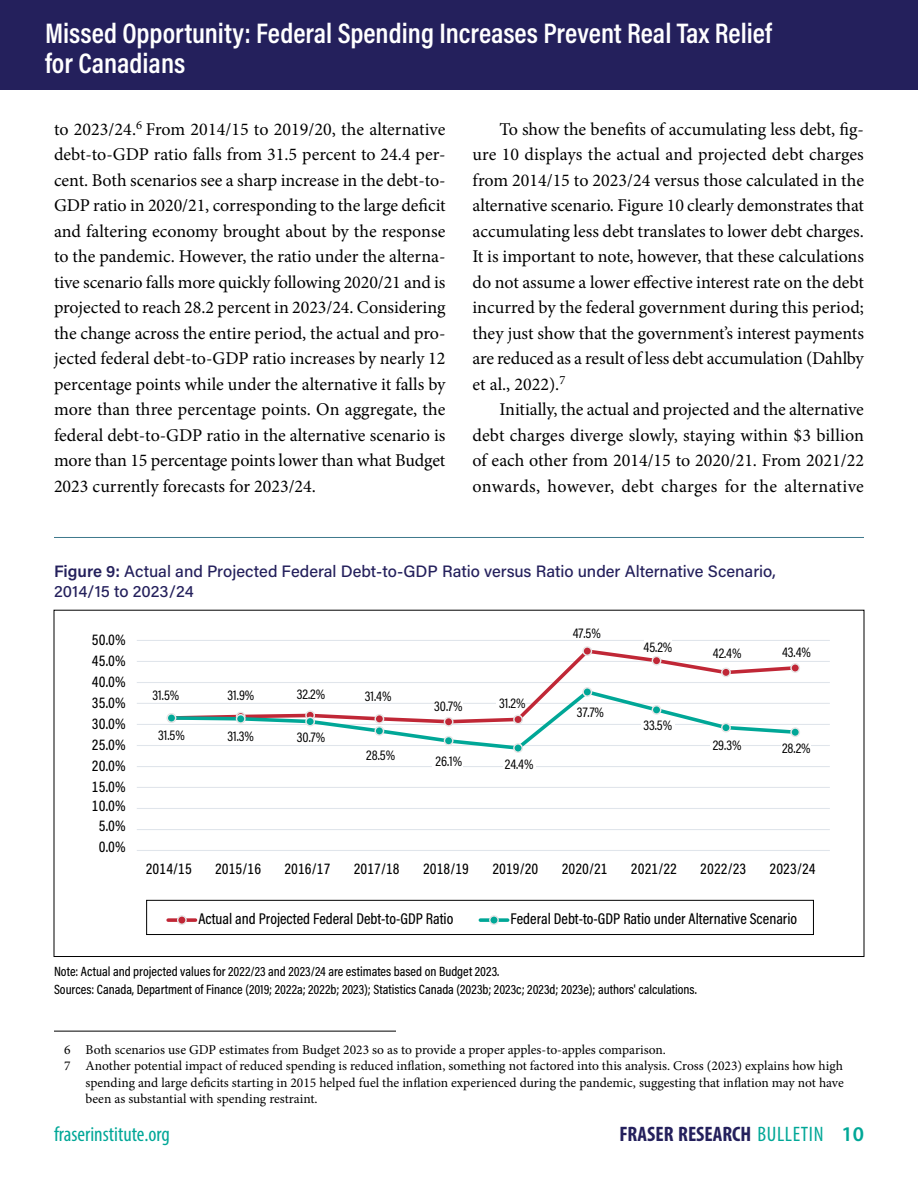
<style>
.page{position:relative;width:918px;height:1188px;background:#fff}
.page>*{position:absolute;margin:0;border:0;box-sizing:border-box;transform-origin:0 0}
.t1{font:600 28.5px/30px "Acumin Pro Cond";color:#fff}
.t2{font:700 condensed 21px "Myriad Pro";color:#24205c}
.t3{font:condensed 21px "Myriad Pro";color:#00a797}
.textindent{font:18px/25.5px "Minion Pro";letter-spacing:-.005em;color:#000;text-align:justify}
.figuretitle{font:500 16.5px/19.5px "Acumin Pro";color:#24205c}
.t4{font:500 15.6px "Acumin Pro Cond";color:#000}
.t5{font:14.25px "Acumin Pro Cond";color:#000}
.Footnote{font:13.5px/16.5px "Minion Pro";letter-spacing:-.005em;color:#000;text-align:justify}
.tablesource{font:500 13.5px "Acumin Pro Cond";color:#000}
.footnotefirst{font:13.5px "Minion Pro";letter-spacing:-.005em;color:#000}
.s1{font-weight:600}
.s2{font-weight:400;color:#00a797}
.s3{font-weight:600;font-stretch:normal;color:#00a797}
</style>
<div class="page">
<div style="left:0;top:0;width:918px;height:90px;background:#24205c"></div>
<hr style="left:54px;top:1031px;width:342px;height:1px;background:#000">
<hr style="left:137px;top:829px;width:693px;height:1px;background:#e0e5eb">
<hr style="left:137px;top:808px;width:693px;height:1px;background:#e0e5eb">
<hr style="left:137px;top:787px;width:693px;height:1px;background:#e0e5eb">
<hr style="left:137px;top:766px;width:693px;height:1px;background:#e0e5eb">
<hr style="left:137px;top:745px;width:693px;height:1px;background:#e0e5eb">
<hr style="left:137px;top:724px;width:693px;height:1px;background:#e0e5eb">
<hr style="left:137px;top:703px;width:693px;height:1px;background:#e0e5eb">
<hr style="left:137px;top:682px;width:693px;height:1px;background:#e0e5eb">
<hr style="left:137px;top:661px;width:693px;height:1px;background:#e0e5eb">
<hr style="left:137px;top:640px;width:693px;height:1px;background:#e0e5eb">
<hr style="left:137px;top:850px;width:693px;height:1px;background:#e0e5eb">
<svg style="left:547px;top:648px;width:243px;height:40px"></svg>
<svg style="left:583px;top:647px;width:8px;height:8px"></svg>
<div style="left:582px;top:646px;width:10px;height:10px;border:1px solid #e7e6e6;border-radius:50%"></div>
<svg style="left:652px;top:657px;width:9px;height:8px"></svg>
<div style="left:652px;top:656px;width:9px;height:10px;border:1px solid #e7e6e6;border-radius:50%"></div>
<svg style="left:722px;top:668px;width:8px;height:9px"></svg>
<div style="left:721px;top:667px;width:10px;height:10px;border:1px solid #e7e6e6;border-radius:50%"></div>
<svg style="left:791px;top:664px;width:8px;height:8px"></svg>
<div style="left:790px;top:663px;width:10px;height:10px;border:1px solid #e7e6e6;border-radius:50%"></div>
<div style="left:513px;top:743px;width:10px;height:10px;border:1px solid #e7e6e6;border-radius:50%"></div>
<div style="left:582px;top:687px;width:10px;height:10px;border:1px solid #e7e6e6;border-radius:50%"></div>
<svg style="left:167px;top:688px;width:631px;height:64px"></svg>
<svg style="left:722px;top:723px;width:8px;height:9px"></svg>
<div style="left:721px;top:723px;width:10px;height:10px;border:1px solid #e7e6e6;border-radius:50%"></div>
<svg style="left:791px;top:728px;width:8px;height:8px"></svg>
<div style="left:790px;top:727px;width:10px;height:10px;border:1px solid #e7e6e6;border-radius:50%"></div>
<svg style="left:168px;top:918px;width:28px;height:4px"></svg>
<svg style="left:178px;top:916px;width:8px;height:8px"></svg>
<div style="left:177px;top:915px;width:10px;height:10px;border:1px solid #e7e6e6;border-radius:50%"></div>
<svg style="left:480px;top:918px;width:28px;height:4px"></svg>
<svg style="left:490px;top:916px;width:8px;height:8px"></svg>
<div style="left:489px;top:915px;width:10px;height:10px;border:1px solid #e7e6e6;border-radius:50%"></div>
<div style="left:146px;top:900px;width:668px;height:35px;border:1px solid #000"></div>
<div style="left:781px;top:740px;width:30px;height:15px;background:#fff"></div>
<div style="left:710px;top:737px;width:32px;height:14px;background:#fff"></div>
<div style="left:641px;top:719px;width:34px;height:13px;background:#fff"></div>
<div style="left:644px;top:638px;width:28px;height:13px;background:#fff"></div>
<div style="left:503px;top:755px;width:32px;height:16px;background:#fff"></div>
<div style="left:497px;top:694px;width:28px;height:15px;background:#fff"></div>
<div style="left:434px;top:697px;width:29px;height:16px;background:#fff"></div>
<div style="left:432px;top:754px;width:31px;height:15px;background:#fff"></div>
<hr style="left:54px;top:537px;width:810px;height:1px;background:#3e798c">
<h1 class="t1" style="left:45px;top:18px;width:729px">Missed Opportunity: Federal Spending Increases Prevent Real Tax Relief for Canadians</h1>
<p class="textindent" style="left:54px;top:116px;width:393px">to 2023/24.<sup>6</sup> From 2014/15 to 2019/20, the alternative debt-to-GDP ratio falls from 31.5 percent to 24.4 per&shy;cent. Both scenarios see a sharp increase in the debt-to-GDP ratio in 2020/21, corresponding to the large deficit and faltering economy brought about by the response to the pandemic. However, the ratio under the alterna&shy;tive scenario falls more quickly following 2020/21 and is projected to reach 28.2 percent in 2023/24. Considering the change across the entire period, the actual and pro&shy;jected federal debt-to-GDP ratio increases by nearly 12 percentage points while under the alternative it falls by more than three percentage points. On aggregate, the federal debt-to-GDP ratio in the alternative scenario is more than 15 percentage points lower than what Budget 2023 currently forecasts for 2023/24.</p>
<p class="textindent" style="left:472px;top:116px;width:393px;text-indent:27px">To show the benefits of accumulating less debt, fig&shy;ure 10 displays the actual and projected debt charges from 2014/15 to 2023/24 versus those calculated in the alternative scenario. Figure 10 clearly demonstrates that accumulating less debt translates to lower debt charges.<br>It is important to note, however, that these calculations do not assume a lower effective interest rate on the debt incurred by the federal government during this period; they just show that the government’s interest payments are reduced as a result of less debt accumulation (Dahlby et al., 2022).<sup>7</sup></p>
<p class="textindent" style="left:472px;top:397px;width:393px;text-indent:27px">Initially, the actual and projected and the alternative debt charges diverge slowly, staying within $3 billion of each other from 2014/15 to 2020/21. From 2021/22 onwards, however, debt charges for the alternative</p>
<p class="figuretitle" style="left:54px;top:561px;width:723px"><span class="s1">Figure 9:</span> Actual and Projected Federal Debt-to-GDP Ratio versus Ratio under Alternative Scenario,<br>2014/15 to 2023/24</p>
<p class="t4" style="left:92px;top:629px;width:35px">50.0%</p>
<p class="t4" style="left:92px;top:650px;width:35px">45.0%</p>
<p class="t4" style="left:92px;top:671px;width:35px">40.0%</p>
<p class="t4" style="left:92px;top:692px;width:35px">35.0%</p>
<p class="t4" style="left:92px;top:713px;width:35px">30.0%</p>
<p class="t4" style="left:92px;top:734px;width:35px">25.0%</p>
<p class="t4" style="left:92px;top:755px;width:35px">20.0%</p>
<p class="t4" style="left:92px;top:776px;width:35px">15.0%</p>
<p class="t4" style="left:92px;top:795px;width:35px">10.0%</p>
<p class="t4" style="left:99px;top:816px;width:28px">5.0%</p>
<p class="t4" style="left:99px;top:836px;width:28px">0.0%</p>
<p class="t5" style="left:153px;top:686px;width:28px">31.5%</p>
<p class="t5" style="left:228px;top:686px;width:28px">31.9%</p>
<p class="t5" style="left:297px;top:685px;width:30px">32.2%</p>
<p class="t5" style="left:365px;top:687px;width:28px">31.4%</p>
<p class="t5" style="left:158px;top:726px;width:28px">31.5%</p>
<p class="t5" style="left:228px;top:727px;width:28px">31.3%</p>
<p class="t5" style="left:297px;top:728px;width:30px">30.7%</p>
<p class="t5" style="left:366px;top:746px;width:31px">28.5%</p>
<p class="t5" style="left:434px;top:697px;width:30px">30.7%</p>
<p class="t5" style="left:499px;top:693px;width:28px">31.2%</p>
<p class="t5" style="left:436px;top:752px;width:28px">26.1%</p>
<p class="t5" style="left:505px;top:755px;width:30px">24.4%</p>
<p class="t5" style="left:573px;top:624px;width:30px">47.5%</p>
<p class="t5" style="left:577px;top:703px;width:29px">37.7%</p>
<p class="t5" style="left:644px;top:637px;width:30px">45.2%</p>
<p class="t5" style="left:643px;top:716px;width:30px">33.5%</p>
<p class="t5" style="left:713px;top:644px;width:30px">42.4%</p>
<p class="t5" style="left:782px;top:643px;width:30px">43.4%</p>
<p class="t5" style="left:713px;top:736px;width:30px">29.3%</p>
<p class="t5" style="left:782px;top:739px;width:30px">28.2%</p>
<p class="t4" style="left:146px;top:859px;width:48px">2014/15</p>
<p class="t4" style="left:215px;top:859px;width:48px">2015/16</p>
<p class="t4" style="left:284px;top:859px;width:48px">2016/17</p>
<p class="t4" style="left:354px;top:859px;width:48px">2017/18</p>
<p class="t4" style="left:423px;top:859px;width:48px">2018/19</p>
<p class="t4" style="left:492px;top:859px;width:48px">2019/20</p>
<p class="t4" style="left:562px;top:859px;width:48px">2020/21</p>
<p class="t4" style="left:631px;top:859px;width:48px">2021/22</p>
<p class="t4" style="left:700px;top:859px;width:48px">2022/23</p>
<p class="t4" style="left:770px;top:859px;width:48px">2023/24</p>
<p class="t4" style="left:198px;top:909px;width:256px">Actual and Projected Federal Debt-to-GDP Ratio</p>
<p class="t4" style="left:511px;top:909px;width:288px">Federal Debt-to-GDP Ratio under Alternative Scenario</p>
<p class="tablesource" style="left:54px;top:963px;width:447px">Note: Actual and projected values for 2022/23 and 2023/24 are estimates based on Budget 2023.</p>
<p class="tablesource" style="left:54px;top:981px;width:644px">Sources: Canada, Department of Finance (2019; 2022a; 2022b; 2023); Statistics Canada (2023b; 2023c; 2023d; 2023e); authors' calculations.</p>
<p class="footnotefirst" style="left:64px;top:1040px;width:603px">6 Both scenarios use GDP estimates from Budget 2023 so as to provide a proper apples-to-apples comparison.</p>
<p class="Footnote" style="left:86px;top:1058px;width:760px;text-indent:-21px">7 Another potential impact of reduced spending is reduced inflation, something not factored into this analysis. Cross (2023) explains how high spending and large deficits starting in 2015 helped fuel the inflation experienced during the pandemic, suggesting that inflation may not have been as substantial with spending restraint.</p>
<p class="t3" style="left:54px;top:1121px;width:117px">fraserinstitute.org</p>
<p class="t2" style="left:619px;top:1121px;width:246px">FRASER RESEARCH <span class="s2">BULLETIN</span> <span class="s3">10</span></p>
</div>
